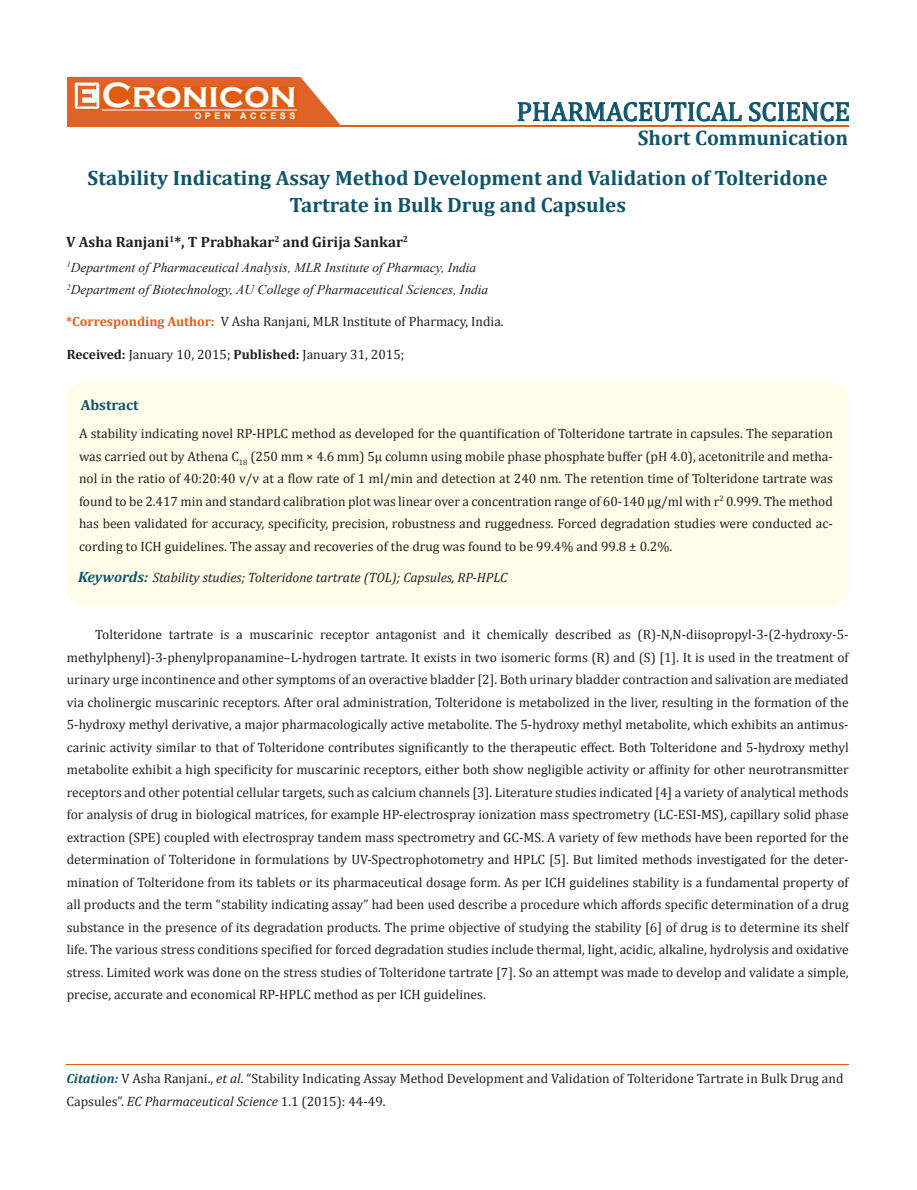
<style>
.page{position:relative;width:917px;height:1190px;background:#fff}
.page>*{position:absolute;margin:0;border:0;box-sizing:border-box;transform-origin:0 0}
.t1{font:700 36px "Copperplate Gothic";color:#fff}
.t2{font:27px "Cambria";color:#0e546a}
.t3{font:700 21px "Cambria";color:#0e546a}
.t4{font:700 20.85px "Cambria";color:#0e546a}
.t5{font:700 15px "Cambria";color:#231f20}
.t6{font:700 14.85px "Cambria";color:#0e546a}
.t7{font:13.5px/22.5px "Cambria";color:#231f20;text-align:justify}
.t8{font:italic 13.5px "Times New Roman";color:#231f20}
.t9{font:italic 13.5px "Cambria";color:#231f20}
.t10{font:700 9px "Arial";letter-spacing:.4em;color:#fff}
.s1{font-weight:700;font-size:13.35px;color:#e05d1a}
.s2{font-weight:700}
.s3{font-weight:700;font-size:14.85px;color:#0e546a}
.s4{font-weight:700;font-style:italic;font-size:13.35px;color:#0e546a}
.s5{font-style:italic}
</style>
<div class="page">
<div style="left:67px;top:77px;width:290px;height:49px;background:#e06228"></div>
<svg style="left:300px;top:77px;width:57px;height:48px"></svg>
<img style="left:75px;top:82px;width:24px;height:27px">
<div style="left:102px;top:86px;width:195px;height:22px;background:#df5d11"></div>
<div style="left:194px;top:112px;width:103px;height:8px;background:#df5d11"></div>
<svg style="left:517px;top:102px;width:225px;height:20px"></svg>
<svg style="left:749px;top:102px;width:100px;height:20px"></svg>
<hr style="left:102px;top:110px;width:194px;height:1px;background:#fff">
<div style="left:71px;top:385px;width:774px;height:217px;background:#fffde9;border-radius:14px"></div>
<div style="left:67px;top:382px;width:781px;height:224px;border:8px solid #fffde9;border-radius:14px"></div>
<hr style="left:279px;top:125px;width:569px;height:1px;background:#e05d1a">
<hr style="left:67px;top:1064px;width:781px;height:1px;background:#e05d1a">
<p class="t1" style="left:102px;top:75px;width:196px">Cronicon</p>
<p class="t10" style="left:194px;top:110px;width:103px">OPEN ACCESS</p>
<p class="t2" style="left:516px;top:96px;width:335px">PHARMACEUTICAL SCIENCE</p>
<p class="t3" style="left:638px;top:123px;width:212px">Short Communication</p>
<p class="t4" style="left:88px;top:163px;width:741px">Stability Indicating Assay Method Development and Validation of Tolteridone</p>
<p class="t4" style="left:289px;top:190px;width:338px">Tartrate in Bulk Drug and Capsules</p>
<p class="t5" style="left:66px;top:231px;width:343px">V Asha Ranjani<sup>1</sup>*, T Prabhakar<sup>2</sup> and Girija Sankar<sup>2</sup></p>
<p class="t8" style="left:67px;top:258px;width:411px"><sup>1</sup>Department of Pharmaceutical Analysis, MLR Institute of Pharmacy, India</p>
<p class="t8" style="left:67px;top:281px;width:423px"><sup>2</sup>Department of Biotechnology, AU College of Pharmaceutical Sciences, India</p>
<p class="t7" style="left:66px;top:310px;width:439px"><span class="s1">*Corresponding Author:</span> V Asha Ranjani, MLR Institute of Pharmacy, India.</p>
<p class="t7" style="left:67px;top:343px;width:339px"><span class="s2">Received:</span> January 10, 2015; <span class="s2">Published:</span> January 31, 2015;</p>
<p class="t6" style="left:81px;top:394px;width:60px">Abstract</p>
<p class="t7" style="left:79px;top:422px;width:755px">A stability indicating novel RP-HPLC method as developed for the quantification of Tolteridone tartrate in capsules. The separation was carried out by Athena C<sub>18</sub> (250 mm × 4.6 mm) 5µ column using mobile phase phosphate buffer (pH 4.0), acetonitrile and metha&shy;nol in the ratio of 40:20:40 v/v at a flow rate of 1 ml/min and detection at 240 nm. The retention time of Tolteridone tartrate was found to be 2.417 min and standard calibration plot was linear over a concentration range of 60-140 µg/ml with r<sup>2</sup> 0.999. The method has been validated for accuracy, specificity, precision, robustness and ruggedness. Forced degradation studies were conducted ac&shy;cording to ICH guidelines. The assay and recoveries of the drug was found to be 99.4% and 99.8 ± 0.2%.</p>
<p class="t9" style="left:78px;top:568px;width:431px"><span class="s3">Keywords:</span> Stability studies; Tolteridone tartrate (TOL); Capsules, RP-HPLC</p>
<p class="t7" style="left:67px;top:623px;width:783px;text-indent:28px">Tolteridone tartrate is a muscarinic receptor antagonist and it chemically described as (R)-N,N-diisopropyl-3-(2-hydroxy-5- methylphenyl)-3-phenylpropanamine–L-hydrogen tartrate. It exists in two isomeric forms (R) and (S) [1]. It is used in the treatment of urinary urge incontinence and other symptoms of an overactive bladder [2]. Both urinary bladder contraction and salivation are mediated via cholinergic muscarinic receptors. After oral administration, Tolteridone is metabolized in the liver, resulting in the formation of the 5-hydroxy methyl derivative, a major pharmacologically active metabolite. The 5-hydroxy methyl metabolite, which exhibits an antimus&shy;carinic activity similar to that of Tolteridone contributes significantly to the therapeutic effect. Both Tolteridone and 5-hydroxy methyl metabolite exhibit a high specificity for muscarinic receptors, either both show negligible activity or affinity for other neurotransmitter receptors and other potential cellular targets, such as calcium channels [3]. Literature studies indicated [4] a variety of analytical methods for analysis of drug in biological matrices, for example HP-electrospray ionization mass spectrometry (LC-ESI-MS), capillary solid phase extraction (SPE) coupled with electrospray tandem mass spectrometry and GC-MS. A variety of few methods have been reported for the determination of Tolteridone in formulations by UV-Spectrophotometry and HPLC [5]. But limited methods investigated for the deter&shy;mination of Tolteridone from its tablets or its pharmaceutical dosage form. As per ICH guidelines stability is a fundamental property of all products and the term “stability indicating assay” had been used describe a procedure which affords specific determination of a drug substance in the presence of its degradation products. The prime objective of studying the stability [6] of drug is to determine its shelf life. The various stress conditions specified for forced degradation studies include thermal, light, acidic, alkaline, hydrolysis and oxidative stress. Limited work was done on the stress studies of Tolteridone tartrate [7]. So an attempt was made to develop and validate a simple, precise, accurate and economical RP-HPLC method as per ICH guidelines.</p>
<p class="t7" style="left:66px;top:1067px;width:778px"><span class="s4">Citation:</span> V Asha Ranjani., <span class="s5">et al</span>. “Stability Indicating Assay Method Development and Validation of Tolteridone Tartrate in Bulk Drug and<br>Capsules”. <span class="s5">EC Pharmaceutical Science</span> 1.1 (2015): 44-49.</p>
</div>
